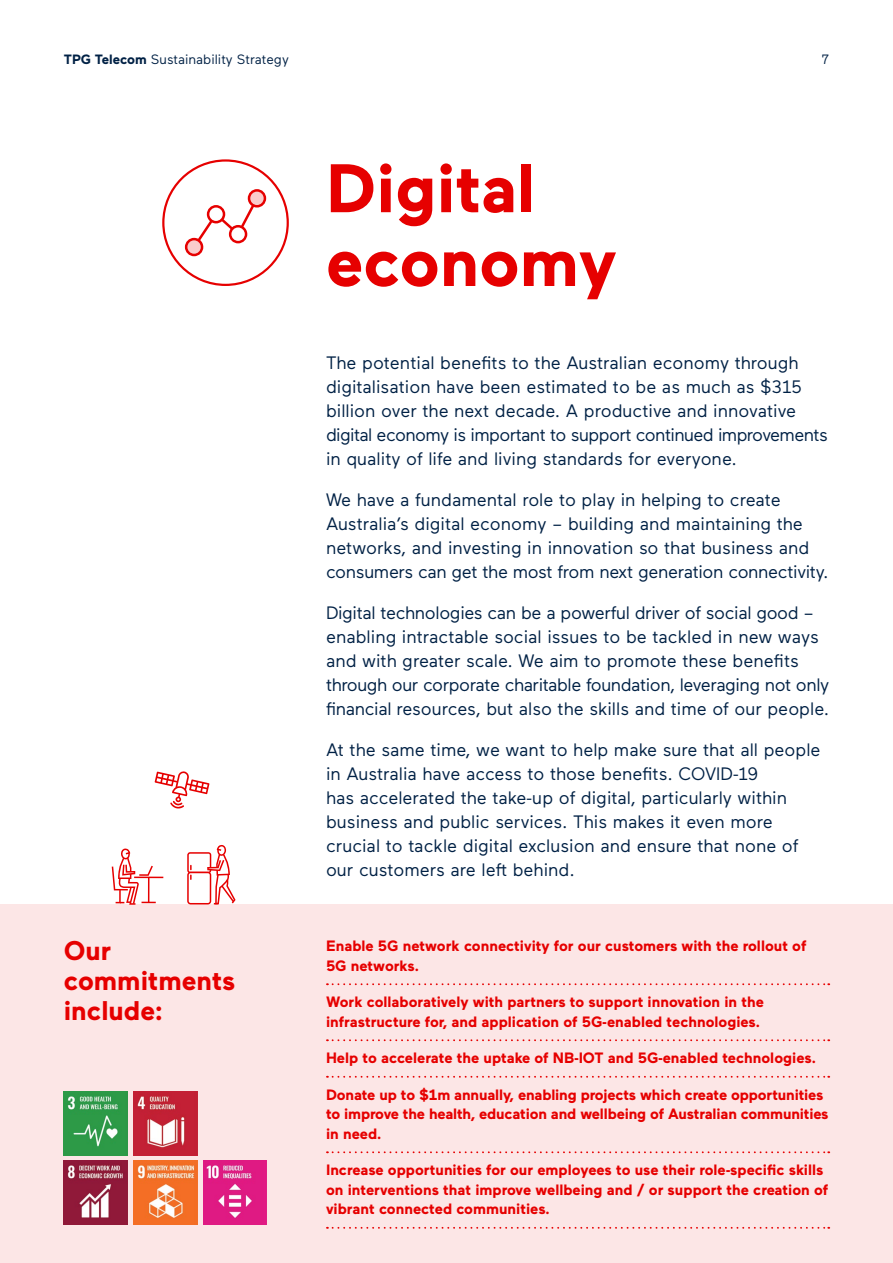
<style>
.page{position:relative;width:893px;height:1263px;background:#fff}
.page>*{position:absolute;margin:0;border:0;box-sizing:border-box;transform-origin:0 0}
.t1{font:700 68.55px/73.8px "Maax";color:#e60000}
.t2{font:700 27px/30px "Maax";color:#e60000}
.t3{font:18px/24px "Maax";color:#002145}
.t4{font:700 15px/19.5px "Maax";color:#e60000}
.t5{font:13.5px "Maax";color:#002145}
.s1{font-weight:700}
</style>
<div class="page">
<svg style="left:162px;top:159px;width:127px;height:127px"></svg>
<div style="left:0;top:905px;width:893px;height:358px;background:#fce6e6"></div>
<svg style="left:327px;top:983px;width:502px;height:2px"></svg>
<svg style="left:327px;top:1039px;width:502px;height:2px"></svg>
<svg style="left:327px;top:1076px;width:502px;height:2px"></svg>
<svg style="left:327px;top:1151px;width:502px;height:2px"></svg>
<svg style="left:327px;top:1227px;width:502px;height:2px"></svg>
<hr style="left:134px;top:876px;width:29px;height:2px;background:#e60000">
<svg style="left:112px;top:848px;width:44px;height:57px"></svg>
<svg style="left:155px;top:771px;width:54px;height:38px"></svg>
<svg style="left:187px;top:845px;width:49px;height:59px"></svg>
<img style="left:64px;top:1161px;width:63px;height:63px">
<img style="left:64px;top:1092px;width:63px;height:63px">
<img style="left:203px;top:1161px;width:64px;height:63px">
<img style="left:134px;top:1161px;width:63px;height:63px">
<img style="left:134px;top:1092px;width:63px;height:63px">
<p class="t5" style="left:64px;top:50px;width:227px"><span class="s1">TPG Telecom</span> Sustainability Strategy</p>
<p class="t5" style="left:822px;top:50px;width:9px">7</p>
<h1 class="t1" style="left:326px;top:148px;width:292px">Digital economy</h1>
<h2 class="t2" style="left:64px;top:934px;width:173px">Our commitments include:</h2>
<p class="t3" style="left:326px;top:350px;width:503px">The potential benefits to the Australian economy through digitalisation have been estimated to be as much as $315 billion over the next decade. A productive and innovative digital economy is important to support continued improvements in quality of life and living standards for everyone.</p>
<p class="t3" style="left:326px;top:487px;width:504px">We have a fundamental role to play in helping to create Australia’s digital economy – building and maintaining the networks, and investing in innovation so that business and consumers can get the most from next generation connectivity.</p>
<p class="t3" style="left:326px;top:600px;width:505px">Digital technologies can be a powerful driver of social good – enabling intractable social issues to be tackled in new ways and with greater scale. We aim to promote these benefits through our corporate charitable foundation, leveraging not only financial resources, but also the skills and time of our people.</p>
<p class="t3" style="left:326px;top:737px;width:496px">At the same time, we want to help make sure that all people in Australia have access to those benefits. COVID-19<br>has accelerated the take-up of digital, particularly within business and public services. This makes it even more crucial to tackle digital exclusion and ensure that none of our customers are left behind.</p>
<p class="t4" style="left:326px;top:935px;width:482px">Enable 5G network connectivity for our customers with the rollout of<br>5G networks.</p>
<p class="t4" style="left:326px;top:991px;width:439px">Work collaboratively with partners to support innovation in the infrastructure for, and application of 5G-enabled technologies.</p>
<p class="t4" style="left:326px;top:1047px;width:491px">Help to accelerate the uptake of NB-IOT and 5G-enabled technologies.</p>
<p class="t4" style="left:326px;top:1084px;width:504px">Donate up to $1m annually, enabling projects which create opportunities to improve the health, education and wellbeing of Australian communities in need.</p>
<p class="t4" style="left:326px;top:1159px;width:504px">Increase opportunities for our employees to use their role-specific skills on interventions that improve wellbeing and / or support the creation of vibrant connected communities.</p>
</div>
